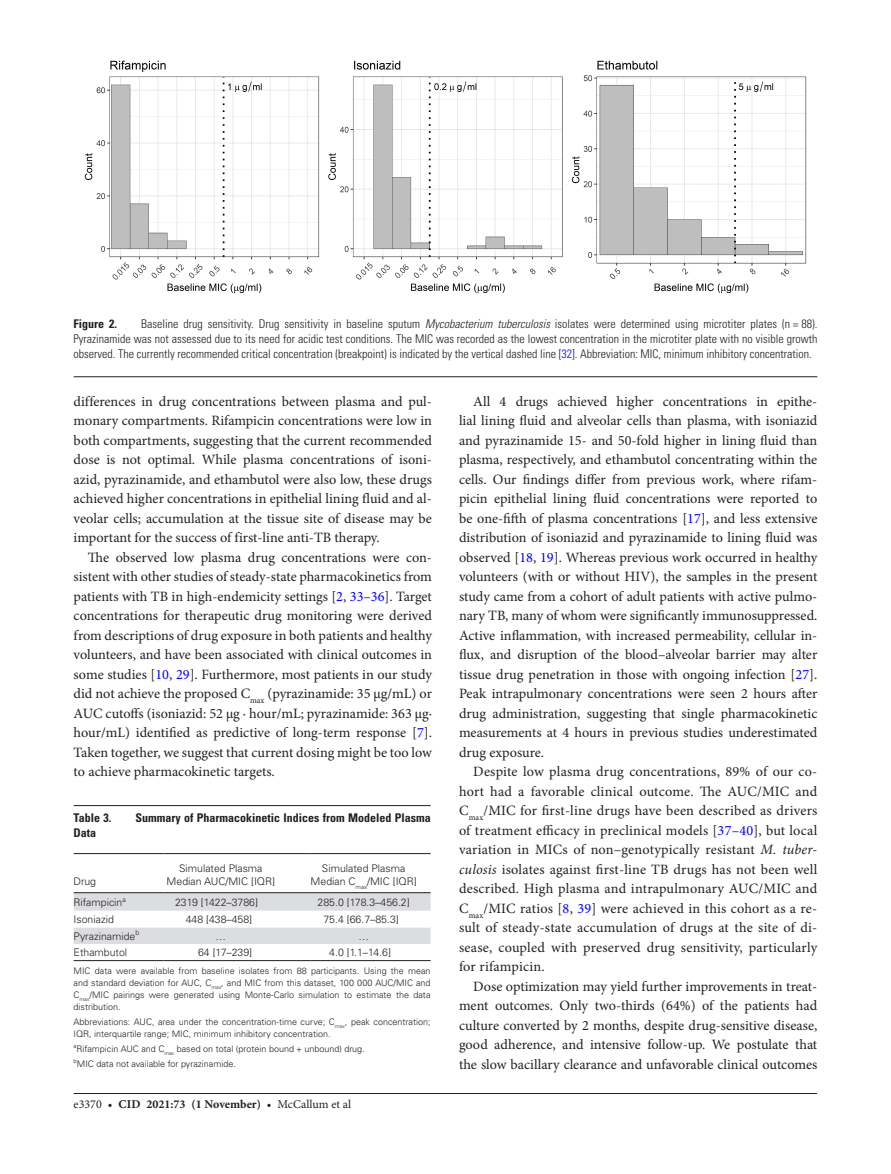
<style>
.page{position:relative;width:891px;height:1174px;background:#fff}
.page>*{position:absolute;margin:0;border:0;box-sizing:border-box;transform-origin:0 0}
.t1{font:14.25px/19.5px "Minion Pro";color:#231f20;text-align:justify}
.t2{font:300 condensed 12px/15px "Univers LT Std";color:#231f20;text-align:justify}
.t3{font:700 condensed 12px "Univers LT Std";color:#231f20}
.t4{font:700 12px "Minion Pro";color:#231f20}
.t5{font:300 10.5px/13.5px "Univers LT Std";color:#231f20;text-align:center}
.t6{font:300 9px/12px "Univers LT Std";color:#231f20}
.t7{font:300 6.9px "Univers LT Std";color:#231f20}
.s1{font-style:italic}
.s2{color:#00f}
.s3{font-weight:400}
</style>
<div class="page">
<hr style="left:74px;top:1093px;width:743px;height:1px;background:#231f20">
<hr style="left:74px;top:805px;width:357px;height:1px;background:#231f20">
<svg style="left:74px;top:854px;width:357px;height:90px"></svg>
<hr style="left:74px;top:853px;width:89px;height:1px;background:#231f20">
<hr style="left:74px;top:892px;width:89px;height:1px;background:#231f20">
<hr style="left:163px;top:853px;width:147px;height:1px;background:#231f20">
<hr style="left:163px;top:892px;width:147px;height:1px;background:#231f20">
<hr style="left:310px;top:853px;width:121px;height:1px;background:#231f20">
<hr style="left:310px;top:892px;width:121px;height:1px;background:#231f20">
<hr style="left:74px;top:960px;width:89px;height:1px;background:#231f20">
<hr style="left:163px;top:960px;width:147px;height:1px;background:#231f20">
<hr style="left:310px;top:960px;width:121px;height:1px;background:#231f20">
<hr style="left:74px;top:376px;width:743px;height:1px;background:#231f20">
<img style="left:84px;top:60px;width:723px;height:234px">
<p class="t2" style="left:74px;top:317px;width:745px;text-indent:68px">Baseline drug sensitivity. Drug sensitivity in baseline sputum <span class="s1">Mycobacterium tuberculosis</span> isolates were determined using microtiter plates (n = 88).<br>Pyrazinamide was not assessed due to its need for acidic test conditions. The MIC was recorded as the lowest concentration in the microtiter plate with no visible growth observed. The currently recommended critical concentration (breakpoint) is indicated by the vertical dashed line [<span class="s2">32</span>]. Abbreviation: MIC, minimum inhibitory concentration.</p>
<p class="t3" style="left:74px;top:317px;width:45px">Figure 2.</p>
<p class="t1" style="left:74px;top:392px;width:360px">differences in drug concentrations between plasma and pul&shy;monary compartments. Rifampicin concentrations were low in both compartments, suggesting that the current recommended dose is not optimal. While plasma concentrations of isoni&shy;azid, pyrazinamide, and ethambutol were also low, these drugs achieved higher concentrations in epithelial lining fluid and al&shy;veolar cells; accumulation at the tissue site of disease may be important for the success of first-line anti-TB therapy.</p>
<p class="t1" style="left:74px;top:548px;width:360px;text-indent:14px">The observed low plasma drug concentrations were con&shy;sistent with other studies of steady-state pharmacokinetics from patients with TB in high-endemicity settings [<span class="s2">2</span>, <span class="s2">33–36</span>]. Target concentrations for therapeutic drug monitoring were derived from descriptions of drug exposure in both patients and healthy volunteers, and have been associated with clinical outcomes in some studies [<span class="s2">10</span>, <span class="s2">29</span>]. Furthermore, most patients in our study did not achieve the proposed C<sub>max</sub> (pyrazinamide: 35 μg/mL) or AUC cutoffs (isoniazid: 52 μg · hour/mL; pyrazinamide: 363 μg· hour/mL) identified as predictive of long-term response [<span class="s2">7</span>].<br>Taken together, we suggest that current dosing might be too low to achieve pharmacokinetic targets.</p>
<p class="t3" style="left:74px;top:811px;width:39px">Table 3.</p>
<p class="t3" style="left:135px;top:811px;width:297px">Summary of Pharmacokinetic Indices from Modeled Plasma</p>
<p class="t3" style="left:74px;top:826px;width:24px">Data</p>
<p class="t5" style="left:74px;top:875px;width:24px">Drug</p>
<p class="t5" style="left:167px;top:861px;width:110px">Simulated Plasma<br>Median AUC/MIC [IQR]</p>
<p class="t5" style="left:311px;top:861px;width:108px">Simulated Plasma<br>Median C<sub>max</sub>/MIC [IQR]</p>
<p class="t5" style="left:74px;top:896px;width:50px">Rifampicin</p>
<p class="t7" style="left:122px;top:895px;width:5px">a</p>
<p class="t5" style="left:175px;top:896px;width:85px">2319 [1422–3786]</p>
<p class="t5" style="left:318px;top:896px;width:94px">285.0 [178.3–456.2]</p>
<p class="t5" style="left:74px;top:912px;width:42px">Isoniazid</p>
<p class="t5" style="left:186px;top:912px;width:68px">448 [438–458]</p>
<p class="t5" style="left:323px;top:912px;width:77px">75.4 [66.7–85.3]</p>
<p class="t5" style="left:74px;top:929px;width:67px">Pyrazinamide<sup>b</sup></p>
<p class="t5" style="left:216px;top:929px;width:12px">…</p>
<p class="t5" style="left:358px;top:929px;width:12px">…</p>
<p class="t5" style="left:74px;top:946px;width:55px">Ethambutol</p>
<p class="t5" style="left:198px;top:946px;width:56px">64 [17–239]</p>
<p class="t5" style="left:329px;top:946px;width:63px">4.0 [1.1–14.6]</p>
<p class="t6" style="left:74px;top:965px;width:359px;text-align:justify">MIC data were available from baseline isolates from 88 participants. Using the mean and standard deviation for AUC, C<sub>max</sub>, and MIC from this dataset, 100 000 AUC/MIC and C<sub>max</sub>/MIC pairings were generated using Monte-Carlo simulation to estimate the data distribution.</p>
<p class="t6" style="left:74px;top:1016px;width:358px">Abbreviations: AUC, area under the concentration-time curve; C<sub>max</sub>, peak concentration;<br>IQR, interquartile range; MIC, minimum inhibitory concentration.</p>
<p class="t6" style="left:74px;top:1042px;width:293px;line-height:15px"><sup>a</sup>Rifampicin AUC and C<sub>max</sub> based on total (protein bound + unbound) drug. <sup>b</sup>MIC data not available for pyrazinamide.</p>
<p class="t4" style="left:74px;top:1095px;width:279px"><span class="s3">e3370 •</span> cid 2021:73 (1 November) <span class="s3">• McCallum et al</span></p>
<p class="t1" style="left:459px;top:392px;width:360px;text-indent:14px">All 4 drugs achieved higher concentrations in epithe&shy;lial lining fluid and alveolar cells than plasma, with isoniazid and pyrazinamide 15- and 50-fold higher in lining fluid than plasma, respectively, and ethambutol concentrating within the cells. Our findings differ from previous work, where rifam&shy;picin epithelial lining fluid concentrations were reported to be one-fifth of plasma concentrations [<span class="s2">17</span>], and less extensive distribution of isoniazid and pyrazinamide to lining fluid was observed [<span class="s2">18</span>, <span class="s2">19</span>]. Whereas previous work occurred in healthy volunteers (with or without HIV), the samples in the present study came from a cohort of adult patients with active pulmo&shy;nary TB, many of whom were significantly immunosuppressed.<br>Active inflammation, with increased permeability, cellular in&shy;flux, and disruption of the blood–alveolar barrier may alter tissue drug penetration in those with ongoing infection [<span class="s2">27</span>].<br>Peak intrapulmonary concentrations were seen 2 hours after drug administration, suggesting that single pharmacokinetic measurements at 4 hours in previous studies underestimated drug exposure.</p>
<p class="t1" style="left:459px;top:762px;width:360px;text-indent:14px">Despite low plasma drug concentrations, 89% of our co&shy;hort had a favorable clinical outcome. The AUC/MIC and C<sub>max</sub>/MIC for first-line drugs have been described as drivers of treatment efficacy in preclinical models [<span class="s2">37–40</span>], but local variation in MICs of non–genotypically resistant <span class="s1">M. tuber&shy;culosis</span> isolates against first-line TB drugs has not been well described. High plasma and intrapulmonary AUC/MIC and C<sub>max</sub>/MIC ratios [<span class="s2">8</span>, <span class="s2">39</span>] were achieved in this cohort as a re&shy;sult of steady-state accumulation of drugs at the site of di&shy;sease, coupled with preserved drug sensitivity, particularly for rifampicin.</p>
<p class="t1" style="left:459px;top:977px;width:360px;text-indent:14px">Dose optimization may yield further improvements in treat&shy;ment outcomes. Only two-thirds (64%) of the patients had culture converted by 2 months, despite drug-sensitive disease, good adherence, and intensive follow-up. We postulate that the slow bacillary clearance and unfavorable clinical outcomes</p>
</div>
